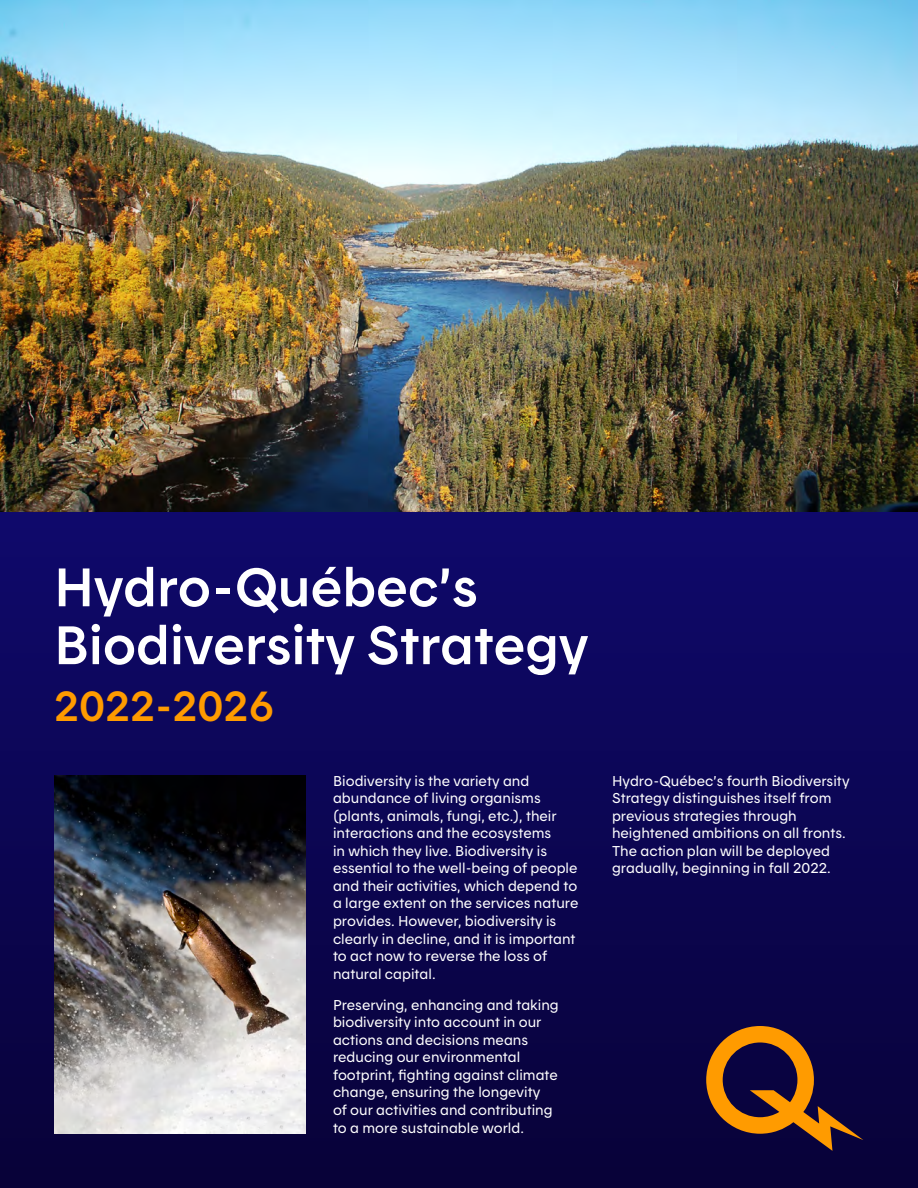
<style>
.page{position:relative;width:918px;height:1188px;background:#fff}
.page>*{position:absolute;margin:0;border:0;box-sizing:border-box;transform-origin:0 0}
.t1{font:54px/57.9px "Hydro Quebec Demi";letter-spacing:-.005em;color:#fff}
.t2{font:42px "Hydro Quebec Demi";color:#ff9b00}
.t3{font:14.25px/17.5px "Hydro Quebec Normal";color:#fff}
</style>
<div class="page">
<div style="left:0;top:512px;width:918px;height:676px;background:linear-gradient(to bottom,#0f096c,#080238)"></div>
<img style="left:0;top:0;width:918px;height:512px">
<img style="left:54px;top:775px;width:252px;height:359px">
<svg style="left:706px;top:1026px;width:157px;height:125px;background:#55322b"></svg>
<h1 class="t1" style="left:54px;top:557px;width:536px">Hydro-Québec’s<br>Biodiversity Strategy</h1>
<h1 class="t2" style="left:54px;top:681px;width:222px">2022-2026</h1>
<p class="t3" style="left:333px;top:771px;width:247px">Biodiversity is the variety and abundance of living organisms (plants, animals, fungi, etc.), their interactions and the ecosystems<br>in which they live. Biodiversity is essential to the well-being of people and their activities, which depend to a large extent on the services nature provides. However, biodiversity is clearly in decline, and it is important to act now to reverse the loss of natural capital.</p>
<p class="t3" style="left:333px;top:996px;width:227px">Preserving, enhancing and taking biodiversity into account in our actions and decisions means reducing our environmental footprint, fighting against climate change, ensuring the longevity<br>of our activities and contributing to a more sustainable world.</p>
<p class="t3" style="left:612px;top:771px;width:239px">Hydro-Québec’s fourth Biodiversity Strategy distinguishes itself from previous strategies through heightened ambitions on all fronts.<br>The action plan will be deployed gradually, beginning in fall 2022.</p>
</div>
